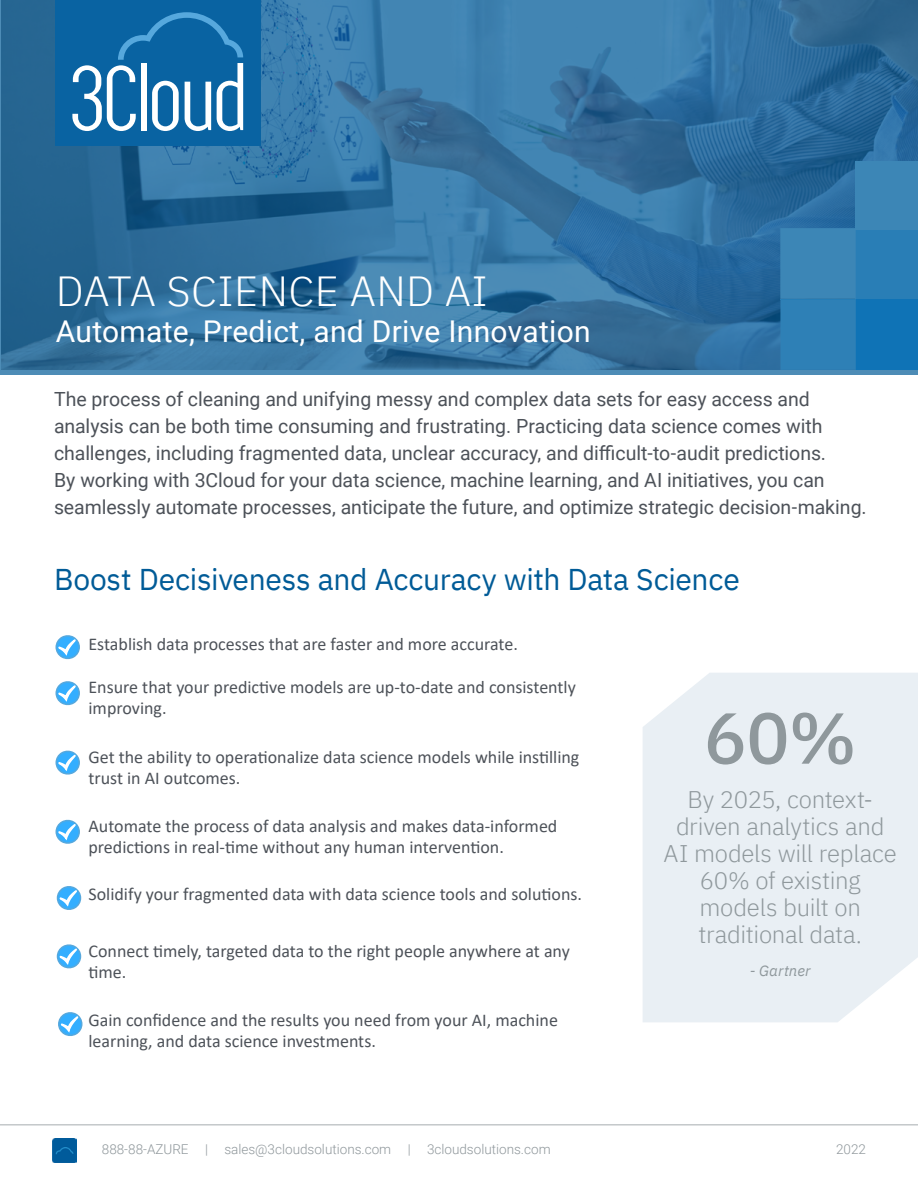
<style>
.page{position:relative;width:918px;height:1188px;background:#fff}
.page>*{position:absolute;margin:0;border:0;box-sizing:border-box;transform-origin:0 0}
.t1{font:500 72px "IBM Plex Sans";color:#8f989c}
.t2{font:300 42px "IBM Plex Sans";letter-spacing:.01em;color:#fff}
.t3{font:30px "IBM Plex Sans";letter-spacing:-.01em;color:#005b97}
.t4{font:30px "Roboto";letter-spacing:.01em;color:#fff}
.t5{font:300 24px/27px "IBM Plex Sans";letter-spacing:-.01em;color:#8f989c;text-align:center}
.t6{font:19.5px/27px "Roboto";letter-spacing:-.005em;color:#4d5259}
.t7{font:18px/21px "Calibri";color:#4d5259}
.t8{font:italic 15px "IBM Plex Sans";letter-spacing:.005em;color:#8f989c}
.t9{font:300 13.5px "Roboto";color:#8f979b}
</style>
<div class="page">
<img style="left:52px;top:1139px;width:24px;height:24px">
<svg style="left:0;top:0;width:918px;height:374px;background:#3172a1"></svg>
<svg style="left:72px;top:12px;width:171px;height:119px"></svg>
<svg style="left:55px;top:635px;width:25px;height:25px"></svg>
<svg style="left:55px;top:681px;width:25px;height:25px"></svg>
<svg style="left:55px;top:750px;width:25px;height:25px"></svg>
<svg style="left:55px;top:819px;width:25px;height:25px"></svg>
<svg style="left:56px;top:886px;width:26px;height:24px"></svg>
<svg style="left:56px;top:944px;width:26px;height:25px"></svg>
<div style="left:643px;top:673px;width:275px;height:349px;background:#e9eff4"></div>
<hr style="left:0;top:1125px;width:918px;height:1px;background:#8f989b">
<svg style="left:58px;top:1012px;width:25px;height:24px"></svg>
<h2 class="t2" style="left:56px;top:259px;width:434px">DATA SCIENCE AND AI</h2>
<h3 class="t4" style="left:56px;top:310px;width:536px">Automate, Predict, and Drive Innovation</h3>
<p class="t6" style="left:54px;top:385px;width:814px">The process of cleaning and unifying messy and complex data sets for easy access and analysis can be both time consuming and frustrating. Practicing data science comes with challenges, including fragmented data, unclear accuracy, and difficult-to-audit predictions.<br>By working with 3Cloud for your data science, machine learning, and AI initiatives, you can seamlessly automate processes, anticipate the future, and optimize strategic decision-making.</p>
<h3 class="t3" style="left:54px;top:557px;width:687px">Boost Decisiveness and Accuracy with Data Science</h3>
<p class="t7" style="left:88px;top:633px;width:431px">Establish data processes that are faster and more accurate.</p>
<p class="t7" style="left:88px;top:676px;width:489px">Ensure that your predictive models are up-to-date and consistently improving.</p>
<p class="t7" style="left:88px;top:746px;width:492px">Get the ability to operationalize data science models while instilling trust in AI outcomes.</p>
<p class="t7" style="left:88px;top:815px;width:470px">Automate the process of data analysis and makes data-informed predictions in real-time without any human intervention.</p>
<p class="t7" style="left:88px;top:883px;width:495px">Solidify your fragmented data with data science tools and solutions.</p>
<p class="t7" style="left:88px;top:940px;width:483px">Connect timely, targeted data to the right people anywhere at any time.</p>
<p class="t7" style="left:88px;top:1009px;width:471px">Gain confidence and the results you need from your AI, machine learning, and data science investments.</p>
<h1 class="t1" style="left:704px;top:682px;width:154px">60%</h1>
<h3 class="t5" style="left:664px;top:784px;width:235px">By 2025, context&shy;driven analytics and<br>AI models will replace<br>60% of existing models built on traditional data.</h3>
<p class="t8" style="left:750px;top:959px;width:62px">- Gartner</p>
<p class="t9" style="left:102px;top:1140px;width:450px">888-88-AZURE | sales@3cloudsolutions.com | 3cloudsolutions.com</p>
<p class="t9" style="left:836px;top:1140px;width:31px">2022</p>
</div>
